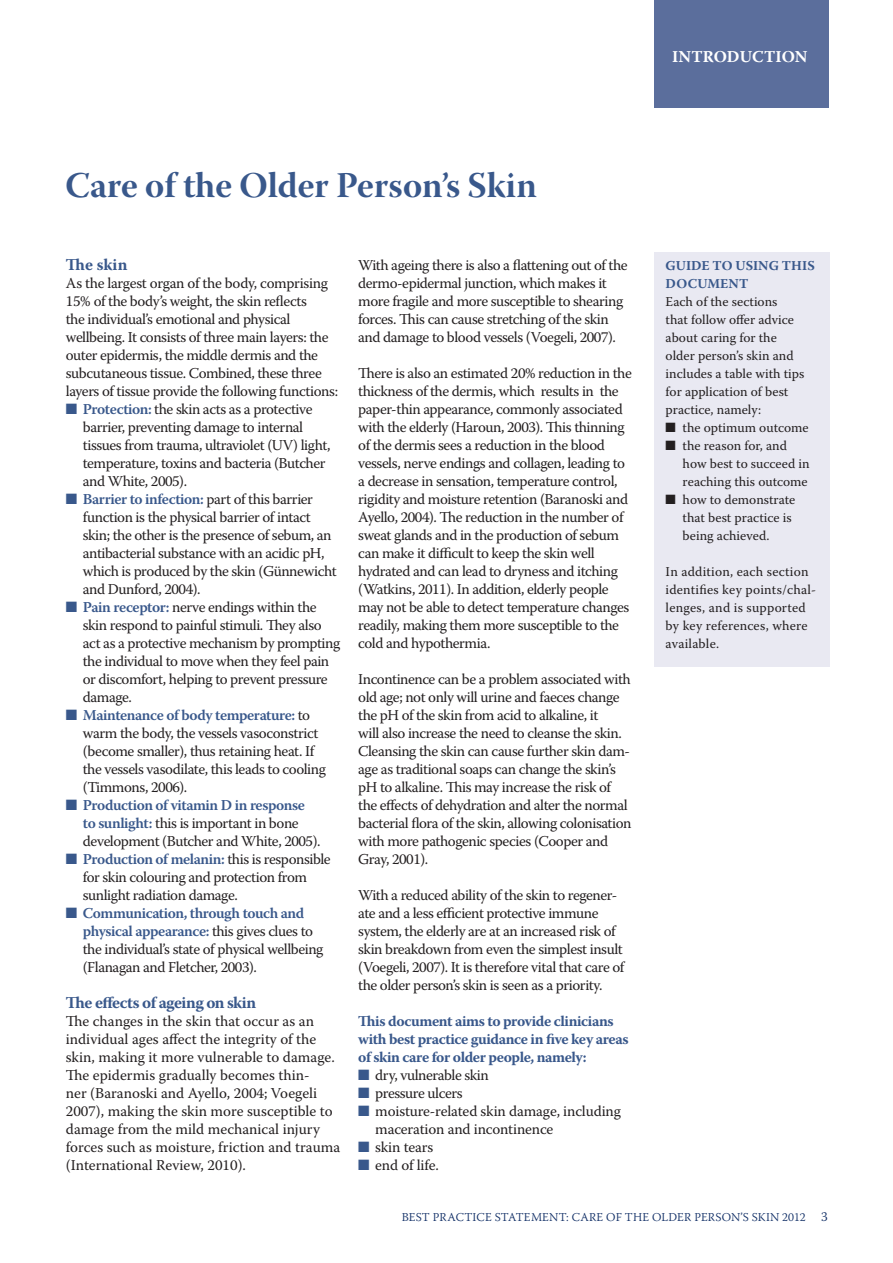
<style>
.page{position:relative;width:893px;height:1263px;background:#fff}
.page>*{position:absolute;margin:0;border:0;box-sizing:border-box;transform-origin:0 0}
.t1{font:36px "Warnock Pro Bold Subh";color:#39588b}
.B_header{font:700 16.5px "Warnock Pro";letter-spacing:-.03em;color:#39588b}
.Paragraph_Style_1{font:700 16.5px "Warnock Pro";color:#fff}
.B_header-2{font:15px/18px "Warnock Pro";letter-spacing:-.03em;color:#231f20}
.Bullet{font:15px/18px "Warnock Pro";letter-spacing:-.03em;color:#231f20}
.B_header-3{font:15px/18px "Warnock Pro";color:#231f20}
.t2{font:700 15px/18px "Warnock Pro";letter-spacing:-.03em;color:#39588b}
.Bullet-2{font:15px/18px "Warnock Pro";letter-spacing:-.01em;color:#231f20}
.B_header-4{font:13.5px/18px "Warnock Pro";letter-spacing:.005em;color:#231f20}
.Bullet-3{font:13.5px/18px "Warnock Pro";color:#231f20}
.B_header-5{font:700 13.5px/18px "Warnock Pro";color:#39588b}
.t3{font:300 12px "Warnock Pro";letter-spacing:.01em;color:#0f2d65}
.s1{color:#39588b}
.s2{font-weight:600;color:#39588b}
.s3{font-size:13.5px}
</style>
<div class="page">
<div style="left:654px;top:0;width:174px;height:107px;background:#5b6e9c"></div>
<div style="left:654px;top:252px;width:175px;height:414px;background:#e9e9f2"></div>
<p class="Paragraph_Style_1" style="left:672px;top:46px;width:137px">INTRODUCTION</p>
<p class="t1" style="left:66px;top:163px;width:473px">Care of the Older Person’s Skin</p>
<p class="B_header" style="left:66px;top:255px;width:63px">The skin</p>
<p class="B_header-2" style="left:66px;top:274px;width:274px">As the largest organ of the body, comprising 15% of the body’s weight, the skin reflects<br>the individual’s emotional and physical wellbeing. It consists of three main layers: the outer epidermis, the middle dermis and the subcutaneous tissue. Combined, these three layers of tissue provide the following functions:</p>
<p class="B_header-2" style="left:83px;top:400px;width:249px;text-indent:-17px"><span class="s1">■</span> <span class="s2">Protection:</span> the skin acts as a protective barrier, preventing damage to internal tissues from trauma, ultraviolet (UV) light, temperature, toxins and bacteria (Butcher and White, 2005).</p>
<p class="Bullet" style="left:83px;top:490px;width:255px;text-indent:-17px"><span class="s1">■</span> <span class="s2">Barrier to infection:</span> part of this barrier function is the physical barrier of intact skin; the other is the presence of sebum, an antibacterial substance with an acidic pH, which is produced by the skin (Günnewicht and Dunford, 2004).</p>
<p class="Bullet" style="left:83px;top:598px;width:259px;text-indent:-17px"><span class="s1">■</span> <span class="s2">Pain receptor:</span> nerve endings within the skin respond to painful stimuli. They also act as a protective mechanism by prompting the individual to move when they feel pain or discomfort, helping to prevent pressure damage.</p>
<p class="Bullet" style="left:83px;top:706px;width:245px;text-indent:-17px"><span class="s1">■</span> <span class="s2">Maintenance of body temperature:</span> to warm the body, the vessels vasoconstrict (become smaller), thus retaining heat. If the vessels vasodilate, this leads to cooling (Timmons, 2006).</p>
<p class="Bullet" style="left:83px;top:796px;width:239px;text-indent:-17px"><span class="s1">■</span> <span class="s2">Production of vitamin D in response to sunlight:</span> this is important in bone development (Butcher and White, 2005).</p>
<p class="Bullet" style="left:83px;top:850px;width:249px;text-indent:-17px"><span class="s1">■</span> <span class="s2">Production of melanin:</span> this is responsible for skin colouring and protection from sunlight radiation damage.</p>
<p class="Bullet" style="left:83px;top:904px;width:242px;text-indent:-17px"><span class="s1">■</span> <span class="s2">Communication, through touch and physical appearance:</span> this gives clues to the individual’s state of physical wellbeing (Flanagan and Fletcher, 2003).</p>
<p class="B_header" style="left:66px;top:993px;width:192px">The effects of ageing on skin</p>
<p class="B_header-3" style="left:66px;top:1012px;width:276px">The changes in the skin that occur as an individual ages affect the integrity of the skin, making it more vulnerable to damage.<br>The epidermis gradually becomes thin-<br>ner (Baranoski and Ayello, 2004; Voegeli 2007), making the skin more susceptible to damage from the mild mechanical injury forces such as moisture, friction and trauma (International Review, 2010).</p>
<p class="B_header-2" style="left:358px;top:256px;width:271px">With ageing there is also a flattening out of the dermo-epidermal junction, which makes it more fragile and more susceptible to shearing forces. This can cause stretching of the skin and damage to blood vessels (Voegeli, 2007).</p>
<p class="B_header-2" style="left:358px;top:364px;width:275px">There is also an estimated 20% reduction in the thickness of the dermis, which results in the paper-thin appearance, commonly associated with the elderly (Haroun, 2003). This thinning of the dermis sees a reduction in the blood vessels, nerve endings and collagen, leading to a decrease in sensation, temperature control, rigidity and moisture retention (Baranoski and Ayello, 2004). The reduction in the number of sweat glands and in the production of sebum can make it difficult to keep the skin well hydrated and can lead to dryness and itching (Watkins, 2011). In addition, elderly people may not be able to detect temperature changes readily, making them more susceptible to the cold and hypothermia.</p>
<p class="B_header-2" style="left:358px;top:670px;width:275px">Incontinence can be a problem associated with old age; not only will urine and faeces change the pH of the skin from acid to alkaline, it<br>will also increase the need to cleanse the skin.<br>Cleansing the skin can cause further skin dam&shy;age as traditional soaps can change the skin’s pH to alkaline. This may increase the risk of the effects of dehydration and alter the normal bacterial flora of the skin, allowing colonisation with more pathogenic species (Cooper and Gray, 2001).</p>
<p class="B_header-2" style="left:358px;top:886px;width:268px">With a reduced ability of the skin to regener&shy;ate and a less efficient protective immune system, the elderly are at an increased risk of skin breakdown from even the simplest insult (Voegeli, 2007). It is therefore vital that care of the older person’s skin is seen as a priority.</p>
<p class="t2" style="left:358px;top:1012px;width:272px">This document aims to provide clinicians with best practice guidance in five key areas of skin care for older people, namely:</p>
<p class="Bullet" style="left:358px;top:1066px;width:132px"><span class="s1">■</span> dry, vulnerable skin</p>
<p class="Bullet" style="left:358px;top:1084px;width:106px"><span class="s1">■</span> pressure ulcers</p>
<p class="Bullet-2" style="left:375px;top:1102px;width:247px;text-indent:-17px"><span class="s1">■</span> moisture-related skin damage, including maceration and incontinence</p>
<p class="Bullet-2" style="left:358px;top:1138px;width:77px"><span class="s1">■</span> skin tears</p>
<p class="Bullet-2" style="left:358px;top:1156px;width:82px"><span class="s1">■</span> end of life.</p>
<p class="B_header-5" style="left:666px;top:256px;width:151px">GUIDE TO USING THIS<br>DOCUMENT</p>
<p class="B_header-4" style="left:666px;top:292px;width:140px">Each of the sections<br>that follow offer advice about caring for the older person’s skin and includes a table with tips for application of best practice, namely:</p>
<p class="Bullet-3" style="left:666px;top:418px;width:145px">■ the optimum outcome</p>
<p class="Bullet-3" style="left:683px;top:436px;width:129px;text-indent:-17px">■ the reason for, and how best to succeed in reaching this outcome</p>
<p class="Bullet-3" style="left:683px;top:490px;width:114px;text-indent:-17px">■ how to demonstrate that best practice is being achieved.</p>
<p class="B_header-4" style="left:666px;top:562px;width:152px">In addition, each section identifies key points/chal&shy;lenges, and is supported by key references, where available.</p>
<p class="t3" style="left:402px;top:1210px;width:428px">BEST PRACTICE STATEMENT: CARE OF THE OLDER PERSON’S SKIN 2012 <span class="s3">3</span></p>
</div>
